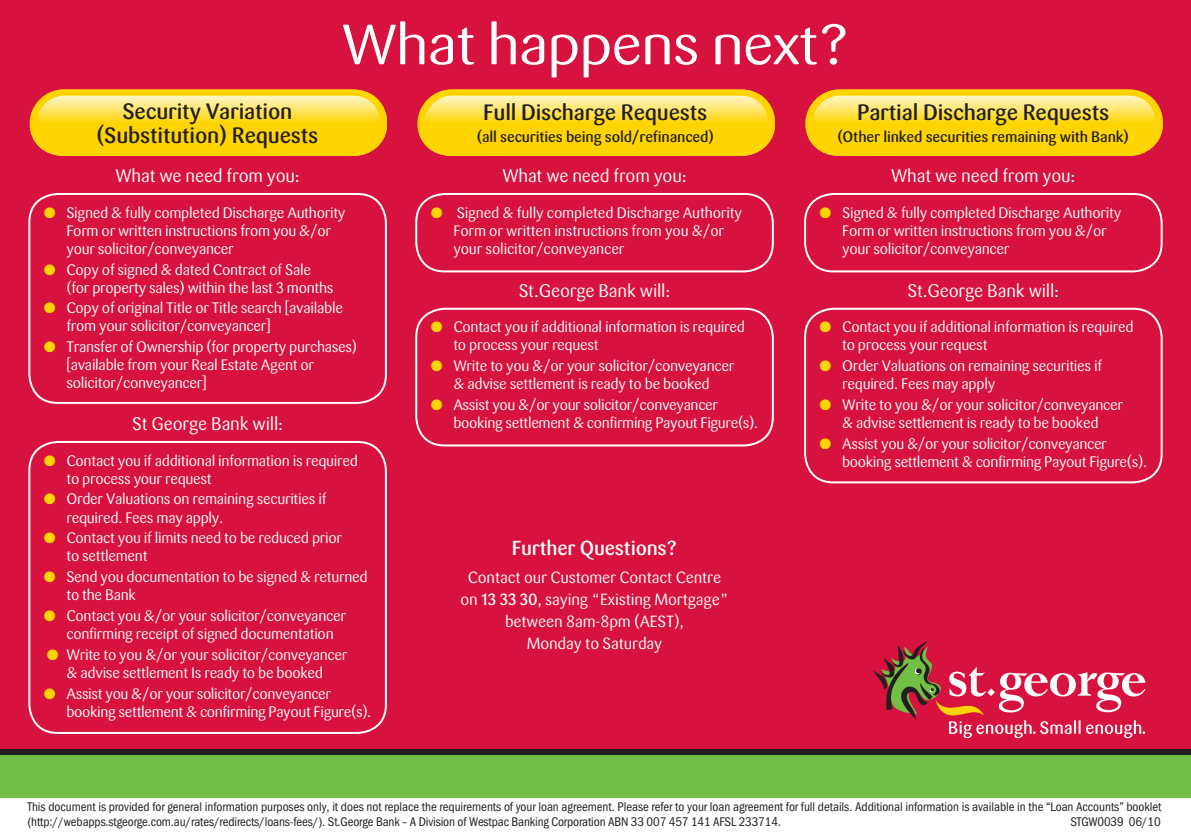
<style>
.page{position:relative;width:1191px;height:840px;background:#fff}
.page>*{position:absolute;margin:0;border:0;box-sizing:border-box;transform-origin:0 0}
.t1{font:56px "STG Sari";letter-spacing:-.025em;color:#fff;scale:1.1 1}
.t2{font:500 22px/24px "STG Sari";letter-spacing:-.01em;color:#231f20;text-align:center}
.t3{font:500 20px "STG Sari";letter-spacing:-.01em;color:#fff}
.t4{font:18px "STG Sari";letter-spacing:-.01em;color:#fff}
.t5{font:16px/22px "STG Sari";letter-spacing:-.01em;color:#fff;text-align:center}
.t6{font:15px/18px "STG Sari";letter-spacing:-.02em;color:#fff}
.t7{font:500 15px "STG Sari";letter-spacing:-.01em;color:#231f20}
.t8{font:condensed 13px/15px "Franklin Gothic";letter-spacing:-.005em;color:#231f20}
.s1{color:#fed304}
.s2{font-weight:500}
</style>
<div class="page">
<div style="left:0;top:0;width:1191px;height:754px;background:#d7123e"></div>
<div style="left:0;top:751px;width:1191px;height:46px;background:#71bf44"></div>
<div style="left:0;top:749px;width:1191px;height:5px;background:#231f20"></div>
<svg style="left:873px;top:641px;width:272px;height:96px"></svg>
<svg style="left:30px;top:89px;width:357px;height:67px"></svg>
<svg style="left:417px;top:89px;width:357px;height:67px"></svg>
<svg style="left:805px;top:89px;width:357px;height:67px"></svg>
<div style="left:28px;top:193px;width:359px;height:210px;border:2px solid #fff;border-radius:28px"></div>
<div style="left:804px;top:193px;width:358px;height:79px;border:2px solid #fff;border-radius:28px"></div>
<div style="left:415px;top:307px;width:359px;height:139px;border:2px solid #fff;border-radius:28px"></div>
<div style="left:804px;top:307px;width:358px;height:176px;border:2px solid #fff;border-radius:28px"></div>
<div style="left:415px;top:193px;width:359px;height:79px;border:2px solid #fff;border-radius:28px"></div>
<div style="left:28px;top:440px;width:359px;height:293px;border:2px solid #fff;border-radius:28px"></div>
<h1 class="t1" style="left:341px;top:10px;width:463px">What happens next?</h1>
<h2 class="t2" style="left:97px;top:99px;width:223px">Security Variation (Substitution) Requests</h2>
<h2 class="t2" style="left:483px;top:100px;width:226px">Full Discharge Requests</h2>
<p class="t7" style="left:477px;top:127px;width:238px">(all securities being sold/refinanced)</p>
<h2 class="t2" style="left:857px;top:100px;width:254px">Partial Discharge Requests</h2>
<p class="t7" style="left:837px;top:127px;width:293px">(Other linked securities remaining with Bank)</p>
<p class="t4" style="left:115px;top:165px;width:186px">What we need from you:</p>
<p class="t4" style="left:891px;top:165px;width:186px">What we need from you:</p>
<p class="t4" style="left:502px;top:165px;width:186px">What we need from you:</p>
<p class="t6" style="left:66px;top:203px;width:280px;text-indent:-23px"><span class="s1">●</span> Signed &amp; fully completed Discharge Authority<br>Form or written instructions from you &amp;/or your solicitor/conveyancer</p>
<p class="t6" style="left:66px;top:260px;width:269px;text-indent:-23px"><span class="s1">●</span> Copy of signed &amp; dated Contract of Sale (for property sales) within the last 3 months</p>
<p class="t6" style="left:66px;top:299px;width:278px;text-indent:-23px"><span class="s1">●</span> Copy of original Title or Title search [available from your solicitor/conveyancer]</p>
<p class="t6" style="left:66px;top:338px;width:292px;text-indent:-23px"><span class="s1">●</span> Transfer of Ownership (for property purchases) [available from your Real Estate Agent or solicitor/conveyancer]</p>
<p class="t4" style="left:132px;top:412px;width:152px">St George Bank will:</p>
<p class="t6" style="left:66px;top:451px;width:293px;text-indent:-23px"><span class="s1">●</span> Contact you if additional information is required to process your request</p>
<p class="t6" style="left:66px;top:490px;width:261px;text-indent:-23px"><span class="s1">●</span> Order Valuations on remaining securities if required. Fees may apply.</p>
<p class="t6" style="left:66px;top:528px;width:277px;text-indent:-23px"><span class="s1">●</span> Contact you if limits need to be reduced prior to settlement</p>
<p class="t6" style="left:66px;top:567px;width:303px;text-indent:-23px"><span class="s1">●</span> Send you documentation to be signed &amp; returned to the Bank</p>
<p class="t6" style="left:66px;top:606px;width:281px;text-indent:-23px"><span class="s1">●</span> Contact you &amp;/or your solicitor/conveyancer confirming receipt of signed documentation</p>
<p class="t6" style="left:47px;top:645px;width:302px;text-align:center"><span class="s1">●</span> Write to you &amp;/or your solicitor/conveyancer &amp; advise settlement Is ready to be booked</p>
<p class="t6" style="left:66px;top:684px;width:306px;text-indent:-23px"><span class="s1">●</span> Assist you &amp;/or your solicitor/conveyancer booking settlement &amp; confirming Payout Figure(s).</p>
<p class="t6" style="left:453px;top:203px;width:290px;text-indent:-23px"><span class="s1">●</span> Signed &amp; fully completed Discharge Authority<br>Form or written instructions from you &amp;/or your solicitor/conveyancer</p>
<p class="t6" style="left:842px;top:203px;width:280px;text-indent:-23px"><span class="s1">●</span> Signed &amp; fully completed Discharge Authority<br>Form or written instructions from you &amp;/or your solicitor/conveyancer</p>
<p class="t4" style="left:518px;top:279px;width:153px">St.George Bank will:</p>
<p class="t4" style="left:907px;top:279px;width:153px">St.George Bank will:</p>
<p class="t6" style="left:453px;top:318px;width:293px;text-indent:-23px"><span class="s1">●</span> Contact you if additional information is required to process your request</p>
<p class="t6" style="left:431px;top:357px;width:305px;text-align:center"><span class="s1">●</span> Write to you &amp;/or your solicitor/conveyancer &amp; advise settlement is ready to be booked</p>
<p class="t6" style="left:453px;top:395px;width:306px;text-indent:-23px"><span class="s1">●</span> Assist you &amp;/or your solicitor/conveyancer booking settlement &amp; confirming Payout Figure(s).</p>
<h3 class="t3" style="left:512px;top:535px;width:167px">Further Questions?</h3>
<p class="t5" style="left:460px;top:565px;width:269px">Contact our Customer Contact Centre on <span class="s2">13 33 30</span>, saying “Existing Mortgage” between 8am-8pm (AEST),<br>Monday to Saturday</p>
<p class="t6" style="left:842px;top:318px;width:293px;text-indent:-23px"><span class="s1">●</span> Contact you if additional information is required to process your request</p>
<p class="t6" style="left:842px;top:357px;width:261px;text-indent:-23px"><span class="s1">●</span> Order Valuations on remaining securities if required. Fees may apply</p>
<p class="t6" style="left:819px;top:395px;width:305px;text-align:center"><span class="s1">●</span> Write to you &amp;/or your solicitor/conveyancer &amp; advise settlement is ready to be booked</p>
<p class="t6" style="left:842px;top:434px;width:306px;text-indent:-23px"><span class="s1">●</span> Assist you &amp;/or your solicitor/conveyancer booking settlement &amp; confirming Payout Figure(s).</p>
<p class="t8" style="left:27px;top:798px;width:1135px">This document is provided for general information purposes only, it does not replace the requirements of your loan agreement. Please refer to your loan agreement for full details. Additional information is available in the “Loan Accounts” booklet (http://webapps.stgeorge.com.au/rates/redirects/loans-fees/). St.George Bank – A Division of Westpac Banking Corporation ABN 33 007 457 141 AFSL 233714.</p>
<p class="t8" style="left:1070px;top:813px;width:92px">STGW0039 06/10</p>
</div>
